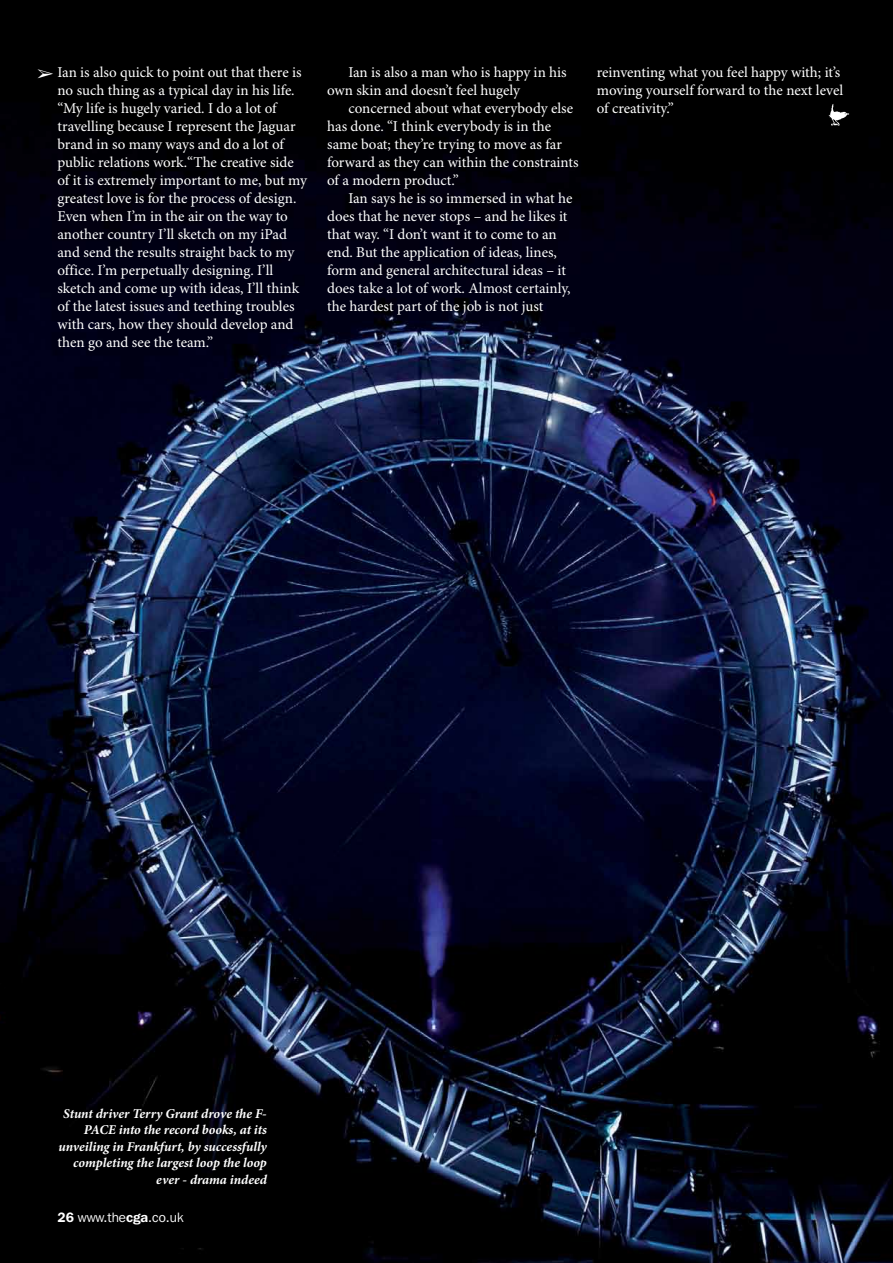
<style>
.page{position:relative;width:893px;height:1263px;background:#fff}
.page>*{position:absolute;margin:0;border:0;box-sizing:border-box;transform-origin:0 0}
.t1{font:15px/18px "Minion Pro";letter-spacing:-.005em;color:#fff}
.t2{font:italic 700 13.5px/16.5px "Minion Pro";letter-spacing:-.005em;color:#fff;text-align:right}
.t3{font:13.5px "Franklin Gothic IT Cby BT";color:#fff}
.s1{font-weight:600}
</style>
<div class="page">
<img style="left:0;top:0;width:893px;height:1263px">
<img style="left:827px;top:103px;width:22px;height:22px">
<svg style="left:0;top:0;width:7px;height:3px"></svg>
<svg style="left:38px;top:69px;width:15px;height:9px"></svg>
<p class="t1" style="left:58px;top:64px;width:251px">Ian is also quick to point out that there is no such thing as a typical day in his life. “My life is hugely varied. I do a lot of travelling because I represent the Jaguar brand in so many ways and do a lot of public relations work.“The creative side of it is extremely important to me, but my greatest love is for the process of design.<br>Even when I’m in the air on the way to another country I’ll sketch on my iPad and send the results straight back to my office. I’m perpetually designing. I’ll sketch and come up with ideas, I’ll think of the latest issues and teething troubles with cars, how they should develop and then go and see the team.”</p>
<p class="t1" style="left:327px;top:64px;width:241px;text-indent:21px">Ian is also a man who is happy in his own skin and doesn’t feel hugely</p>
<p class="t1" style="left:327px;top:100px;width:253px;text-indent:21px">concerned about what everybody else has done. “I think everybody is in the same boat; they’re trying to move as far forward as they can within the constraints of a modern product.”</p>
<p class="t1" style="left:327px;top:190px;width:247px;text-indent:21px">Ian says he is so immersed in what he does that he never stops – and he likes it that way. “I don’t want it to come to an end. But the application of ideas, lines, form and general architectural ideas – it does take a lot of work. Almost certainly, the hardest part of the job is not just</p>
<p class="t1" style="left:597px;top:64px;width:248px">reinventing what you feel happy with; it’s moving yourself forward to the next level of creativity.”</p>
<p class="t2" style="left:58px;top:1106px;width:211px">Stunt driver Terry Grant drove the F-PACE into the record books, at its unveiling in Frankfurt, by successfully completing the largest loop the loop ever - drama indeed</p>
<p class="t3" style="left:58px;top:1209px;width:128px"><span class="s1">26</span> www.the<span class="s1">cga</span>.co.uk</p>
</div>
